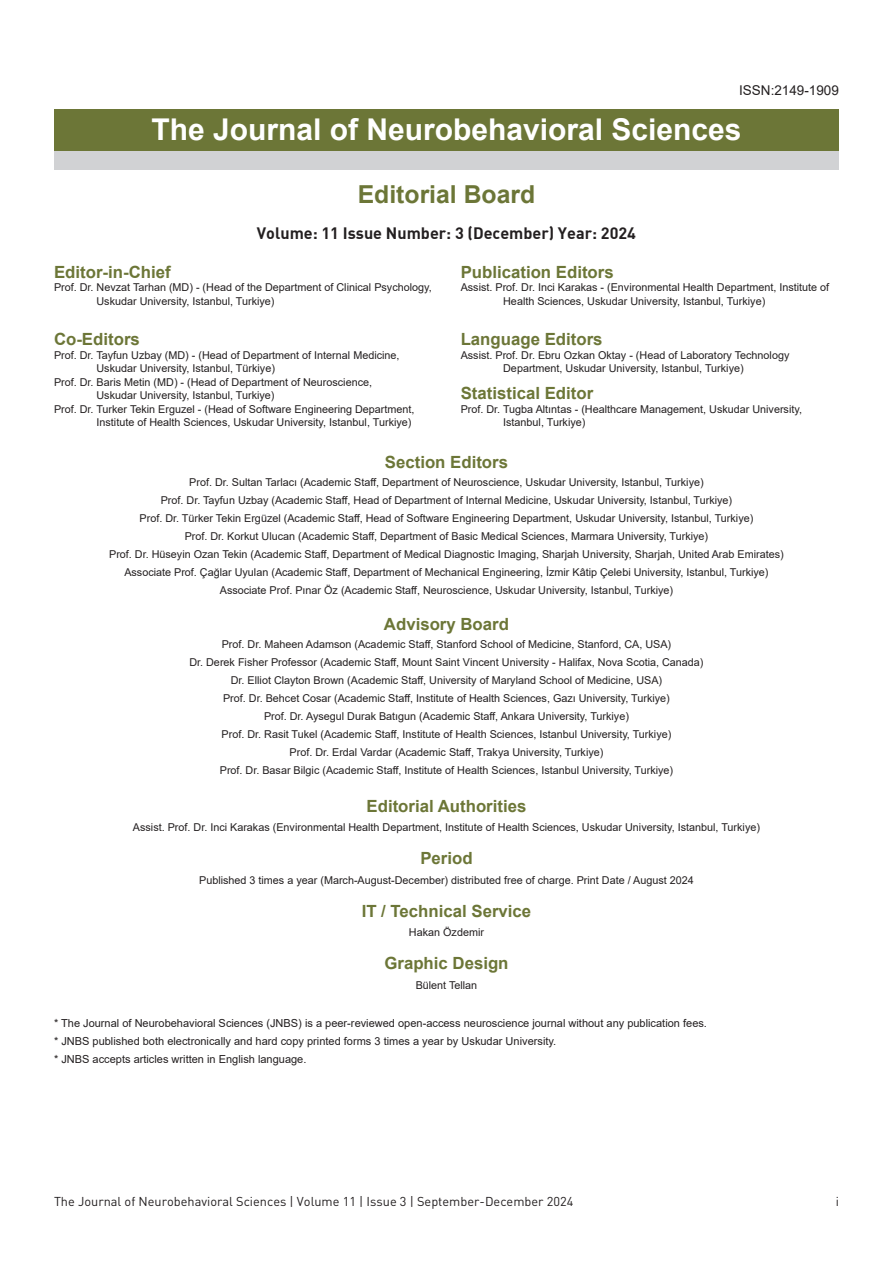
<style>
.page{position:relative;width:893px;height:1263px;background:#fff}
.page>*{position:absolute;margin:0;border:0;box-sizing:border-box;transform-origin:0 0}
.t1{font:700 30px "Arial";color:#fff}
.t2{font:700 24.75px "Arial";color:#6c7637}
.t3{font:700 16.8px "Arial";color:#6c7637}
.t4{font:700 16.2px "DI Nbek";color:#231f20}
.t5{font:13.5px "Arial";color:#231f20}
.t6{font:12.75px "DIN";color:#231f20}
.t7{font:10.95px/18px "Arial";color:#231f20}
.t8{font:10.8px/18px "Arial";color:#231f20;text-align:center}
</style>
<div class="page">
<div style="left:54px;top:145px;width:785px;height:25px;background:#d1d2d4"></div>
<div style="left:54px;top:109px;width:785px;height:42px;background:#6c7637"></div>
<p class="t5" style="left:739px;top:81px;width:101px">ISSN:2149‑1909</p>
<h1 class="t1" style="left:151px;top:108px;width:592px">The Journal of Neurobehavioral Sciences</h1>
<h2 class="t2" style="left:358px;top:177px;width:179px">Editorial Board</h2>
<h3 class="t4" style="left:257px;top:222px;width:381px">Volume: 11 Issue Number: 3 (December) Year: 2024</h3>
<h3 class="t3" style="left:54px;top:260px;width:118px">Editor-in-Chief</h3>
<p class="t8" style="left:97px;top:281px;width:337px;line-height:13.5px;text-align:left;text-indent:-43px">Prof. Dr. Nevzat Tarhan (MD) - (Head of the Department of Clinical Psychology,<br>Uskudar University, Istanbul, Turkiye)</p>
<h3 class="t3" style="left:54px;top:327px;width:87px">Co-Editors</h3>
<p class="t8" style="left:54px;top:346px;width:347px">Prof. Dr. Tayfun Uzbay (MD) - (Head of Department of Internal Medicine,</p>
<p class="t8" style="left:97px;top:359px;width:180px">Uskudar University, Istanbul, Türkiye)</p>
<p class="t8" style="left:54px;top:373px;width:320px">Prof. Dr. Baris Metin (MD) - (Head of Department of Neuroscience,</p>
<p class="t8" style="left:97px;top:386px;width:180px">Uskudar University, Istanbul, Turkiye)</p>
<p class="t8" style="left:54px;top:400px;width:362px">Prof. Dr. Turker Tekin Erguzel - (Head of Software Engineering Department,</p>
<p class="t8" style="left:97px;top:413px;width:316px">Institute of Health Sciences, Uskudar University, Istanbul, Turkiye)</p>
<h3 class="t3" style="left:461px;top:260px;width:155px">Publication Editors</h3>
<p class="t8" style="left:503px;top:281px;width:328px;line-height:13.5px;text-align:left;text-indent:-43px">Assist. Prof. Dr. Inci Karakas - (Environmental Health Department, Institute of<br>Health Sciences, Uskudar University, Istanbul, Turkiye)</p>
<h3 class="t3" style="left:461px;top:327px;width:143px">Language Editors</h3>
<p class="t8" style="left:461px;top:348px;width:330px;line-height:13.5px">Assist. Prof. Dr. Ebru Ozkan Oktay - (Head of Laboratory Technology<br>Department, Uskudar University, Istanbul, Turkiye)</p>
<h3 class="t3" style="left:461px;top:381px;width:134px">Statistical Editor</h3>
<p class="t8" style="left:503px;top:402px;width:300px;line-height:13.5px;text-align:left;text-indent:-43px">Prof. Dr. Tugba Altıntas - (Healthcare Management, Uskudar University,<br>Istanbul, Turkiye)</p>
<h3 class="t3" style="left:385px;top:451px;width:125px">Section Editors</h3>
<p class="t8" style="left:109px;top:473px;width:676px">Prof. Dr. Sultan Tarlacı (Academic Staff, Department of Neuroscience, Uskudar University, Istanbul, Turkiye)<br>Prof. Dr. Tayfun Uzbay (Academic Staff, Head of Department of Internal Medicine, Uskudar University, Istanbul, Turkiye)<br>Prof. Dr. Türker Tekin Ergüzel (Academic Staff, Head of Software Engineering Department, Uskudar University, Istanbul, Turkiye)<br>Prof. Dr. Korkut Ulucan (Academic Staff, Department of Basic Medical Sciences, Marmara University, Turkiye)<br>Prof. Dr. Hüseyin Ozan Tekin (Academic Staff, Department of Medical Diagnostic Imaging, Sharjah University, Sharjah, United Arab Emirates)<br>Associate Prof. Çağlar Uyulan (Academic Staff, Department of Mechanical Engineering, İzmir Kâtip Çelebi University, Istanbul, Turkiye)<br>Associate Prof. Pınar Öz (Academic Staff, Neuroscience, Uskudar University, Istanbul, Turkiye)</p>
<h3 class="t3" style="left:384px;top:613px;width:127px">Advisory Board</h3>
<p class="t8" style="left:189px;top:635px;width:516px">Prof. Dr. Maheen Adamson (Academic Staff, Stanford School of Medicine, Stanford, CA, USA)<br>Dr. Derek Fisher Professor (Academic Staff, Mount Saint Vincent University - Halifax, Nova Scotia, Canada)<br>Dr. Elliot Clayton Brown (Academic Staff, University of Maryland School of Medicine, USA)<br>Prof. Dr. Behcet Cosar (Academic Staff, Institute of Health Sciences, Gazı University, Turkiye)<br>Prof. Dr. Aysegul Durak Batıgun (Academic Staff, Ankara University, Turkiye)<br>Prof. Dr. Rasit Tukel (Academic Staff, Institute of Health Sciences, Istanbul University, Turkiye)<br>Prof. Dr. Erdal Vardar (Academic Staff, Trakya University, Turkiye)<br>Prof. Dr. Basar Bilgic (Academic Staff, Institute of Health Sciences, Istanbul University, Turkiye)</p>
<h3 class="t3" style="left:366px;top:794px;width:161px">Editorial Authorities</h3>
<p class="t8" style="left:133px;top:818px;width:629px">Assist. Prof. Dr. Inci Karakas (Environmental Health Department, Institute of Health Sciences, Uskudar University, Istanbul, Turkiye)</p>
<h3 class="t3" style="left:420px;top:846px;width:54px">Period</h3>
<p class="t8" style="left:199px;top:871px;width:496px">Published 3 times a year (March‑August‑December) distributed free of charge. Print Date / August 2024</p>
<h3 class="t3" style="left:362px;top:899px;width:171px">IT / Technical Service</h3>
<p class="t8" style="left:409px;top:923px;width:77px">Hakan Özdemir</p>
<h3 class="t3" style="left:384px;top:951px;width:126px">Graphic Design</h3>
<p class="t8" style="left:416px;top:976px;width:63px">Bülent Tellan</p>
<p class="t7" style="left:54px;top:1013px;width:654px">* The Journal of Neurobehavioral Sciences (JNBS) is a peer-reviewed open-access neuroscience journal without any publication fees. * JNBS published both electronically and hard copy printed forms 3 times a year by Uskudar University.<br>* JNBS accepts articles written in English language.</p>
<p class="t6" style="left:54px;top:1194px;width:521px">The Journal of Neurobehavioral Sciences | Volume 11 | Issue 3 | September-December 2024</p>
<p class="t6" style="left:836px;top:1194px;width:5px">i</p>
</div>
